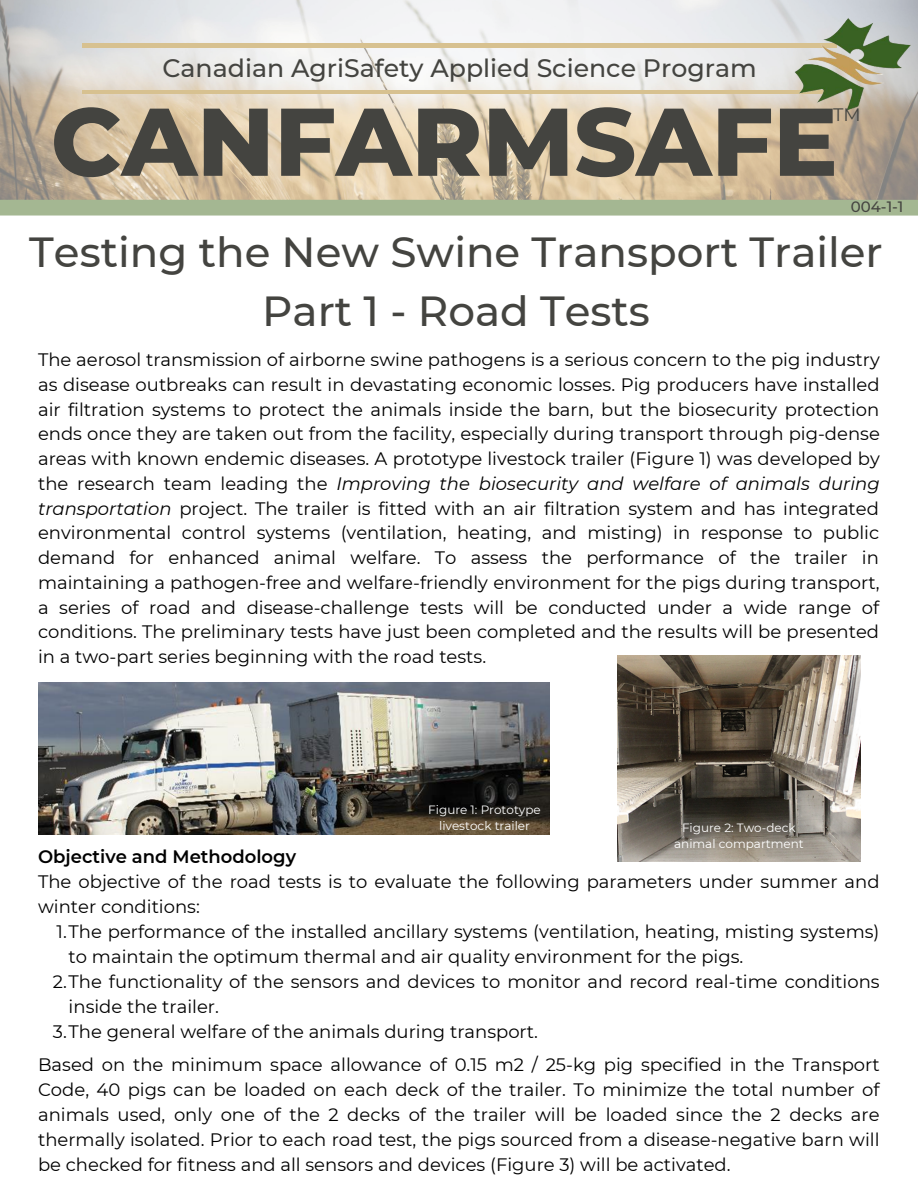
<style>
.page{position:relative;width:918px;height:1188px;background:#fff}
.page>*{position:absolute;margin:0;border:0;box-sizing:border-box;transform-origin:0 0}
.t1{font:800 96px "Montserrat";color:#444440}
.t2{font:500 42px/58.5px "Montserrat";color:#444440;text-align:center}
.t3{font:500 25.2px "Montserrat";color:#444440}
.t4{font:18px/24.8px "Montserrat";color:#000;text-align:justify}
.t5{font:600 18px "Montserrat";color:#000}
.t6{font:18px "Montserrat";color:#444440}
.t7{font:500 15px "Montserrat";color:#444440}
.t8{font:12px/16px "Montserrat";color:#fff;text-align:center}
.s1{font-style:italic}
</style>
<div class="page">
<img style="left:1px;top:0;width:917px;height:200px">
<hr style="left:82px;top:90px;width:755px;height:4px;background:#d7c190">
<hr style="left:82px;top:44px;width:755px;height:3px;background:#d7c190">
<img style="left:766px;top:17px;width:152px;height:120px">
<div style="left:0;top:200px;width:918px;height:16px;background:#a4b792"></div>
<img style="left:38px;top:683px;width:512px;height:151px">
<img style="left:617px;top:655px;width:244px;height:206px">
<h3 class="t3" style="left:162px;top:52px;width:596px">Canadian AgriSafety Applied Science Program</h3>
<h1 class="t1" style="left:51px;top:83px;width:788px">CANFARMSAFE</h1>
<p class="t6" style="left:833px;top:103px;width:29px">TM</p>
<p class="t7" style="left:851px;top:198px;width:54px">004-1-1</p>
<h2 class="t2" style="left:29px;top:223px;width:855px">Testing the New Swine Transport Trailer<br>Part 1 - Road Tests</h2>
<p class="t4" style="left:38px;top:347px;width:843px">The aerosol transmission of airborne swine pathogens is a serious concern to the pig industry as disease outbreaks can result in devastating economic losses. Pig producers have installed air filtration systems to protect the animals inside the barn, but the biosecurity protection ends once they are taken out from the facility, especially during transport through pig-dense areas with known endemic diseases. A prototype livestock trailer (Figure 1) was developed by the research team leading the <span class="s1">Improving the biosecurity and welfare of animals during transportation</span> project. The trailer is fitted with an air filtration system and has integrated environmental control systems (ventilation, heating, and misting) in response to public demand for enhanced animal welfare. To assess the performance of the trailer in maintaining a pathogen-free and welfare-friendly environment for the pigs during transport, a series of road and disease-challenge tests will be conducted under a wide range of conditions. The preliminary tests have just been completed and the results will be presented in a two-part series beginning with the road tests.</p>
<p class="t8" style="left:428px;top:802px;width:114px">Figure 1: Prototype livestock trailer</p>
<p class="t8" style="left:674px;top:820px;width:131px">Figure 2: Two-deck animal compartment</p>
<p class="t5" style="left:38px;top:846px;width:260px">Objective and Methodology</p>
<p class="t4" style="left:38px;top:869px;width:843px">The objective of the road tests is to evaluate the following parameters under summer and winter conditions:</p>
<p class="t4" style="left:57px;top:919px;width:824px">1.The performance of the installed ancillary systems (ventilation, heating, misting systems)</p>
<p class="t4" style="left:69px;top:944px;width:676px">to maintain the optimum thermal and air quality environment for the pigs.</p>
<p class="t4" style="left:53px;top:969px;width:828px">2.The functionality of the sensors and devices to monitor and record real-time conditions</p>
<p class="t4" style="left:69px;top:994px;width:152px">inside the trailer.</p>
<p class="t4" style="left:53px;top:1019px;width:487px">3.The general welfare of the animals during transport.</p>
<p class="t4" style="left:38px;top:1052px;width:843px">Based on the minimum space allowance of 0.15 m2 / 25-kg pig specified in the Transport Code, 40 pigs can be loaded on each deck of the trailer. To minimize the total number of animals used, only one of the 2 decks of the trailer will be loaded since the 2 decks are thermally isolated. Prior to each road test, the pigs sourced from a disease-negative barn will be checked for fitness and all sensors and devices (Figure 3) will be activated.</p>
</div>
